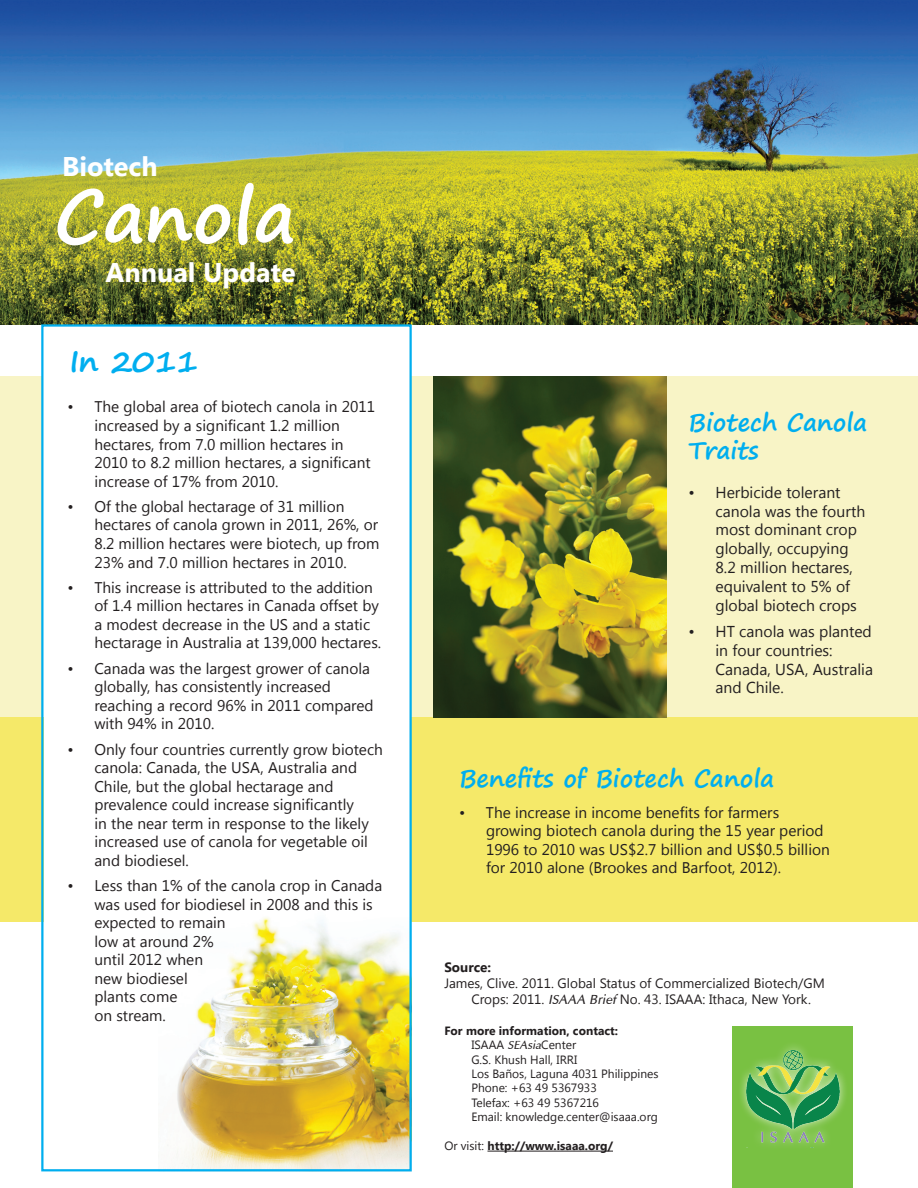
<style>
.page{position:relative;width:918px;height:1188px;background:#fff}
.page>*{position:absolute;margin:0;border:0;box-sizing:border-box;transform-origin:0 0}
.t1{font:700 72px "Segoe Print";color:#fff}
.t2{font:700 30px "Segoe Print";color:#00aeef}
.t3{font:700 27px "Segoe UI";color:#fff}
.t4{font:700 24px/28.8px "Segoe Print";color:#00aeef}
.t5{font:15.75px/18.9px "Segoe UI";color:#231f20}
.t6{font:15.45px/18.6px "Segoe UI";color:#231f20}
.t7{font:13.5px/16.2px "Segoe UI";color:#231f20}
.t8{font:700 13.5px "Segoe UI";color:#231f20}
.t9{font:12px/14.4px "Segoe UI";color:#231f20}
.t10{font:700 12px "Segoe UI";color:#231f20}
.s1{font-family:"Optima";font-style:italic}
.s2{font-weight:700}
.s3{font-weight:400}
</style>
<div class="page">
<img style="left:167px;top:917px;width:242px;height:251px">
<img style="left:0;top:0;width:918px;height:324px">
<div style="left:412px;top:377px;width:506px;height:341px;background:#f8f4c6"></div>
<div style="left:412px;top:718px;width:506px;height:204px;background:#f5e969"></div>
<div style="left:0;top:377px;width:42px;height:341px;background:#f8f4c6"></div>
<div style="left:0;top:718px;width:44px;height:204px;background:#f5e969"></div>
<hr style="left:487px;top:1151px;width:126px;height:1px;background:#231f20">
<img style="left:434px;top:377px;width:233px;height:341px">
<div style="left:41px;top:324px;width:371px;height:847px;border:2px solid #00aeef"></div>
<div style="left:732px;top:1026px;width:121px;height:162px;background:#79c142"></div>
<div style="left:737px;top:1040px;width:111px;height:111px;background:#fff;opacity:.75"></div>
<img style="left:745px;top:1045px;width:97px;height:102px">
<h3 class="t3" style="left:62px;top:147px;width:97px">Biotech</h3>
<h1 class="t1" style="left:54px;top:151px;width:243px">Canola</h1>
<h3 class="t3" style="left:105px;top:254px;width:192px">Annual Update</h3>
<h2 class="t2" style="left:69px;top:334px;width:130px">In 2011</h2>
<p class="t6" style="left:94px;top:397px;width:282px;text-indent:-27px">• The global area of biotech canola in 2011 increased by a significant 1.2 million hectares, from 7.0 million hectares in 2010 to 8.2 million hectares, a significant increase of 17% from 2010.</p>
<p class="t6" style="left:94px;top:496px;width:287px;text-indent:-27px">• Of the global hectarage of 31 million hectares of canola grown in 2011, 26%, or 8.2 million hectares were biotech, up from 23% and 7.0 million hectares in 2010.</p>
<p class="t6" style="left:94px;top:577px;width:288px;text-indent:-27px">• This increase is attributed to the addition of 1.4 million hectares in Canada offset by a modest decrease in the US and a static hectarage in Australia at 139,000 hectares.</p>
<p class="t6" style="left:94px;top:658px;width:281px;text-indent:-27px">• Canada was the largest grower of canola globally, has consistently increased reaching a record 96% in 2011 compared with 94% in 2010.</p>
<p class="t6" style="left:94px;top:739px;width:290px;text-indent:-27px">• Only four countries currently grow biotech canola: Canada, the USA, Australia and Chile, but the global hectarage and prevalence could increase significantly<br>in the near term in response to the likely increased use of canola for vegetable oil and biodiesel.</p>
<p class="t6" style="left:94px;top:876px;width:289px;text-indent:-27px">• Less than 1% of the canola crop in Canada was used for biodiesel in 2008 and this is expected to remain<br>low at around 2%<br>until 2012 when<br>new biodiesel<br>plants come<br>on stream.</p>
<h3 class="t4" style="left:688px;top:407px;width:180px">Biotech Canola<br>Traits</h3>
<p class="t5" style="left:715px;top:482px;width:152px;text-indent:-27px">• Herbicide tolerant canola was the fourth most dominant crop globally, occupying<br>8.2 million hectares, equivalent to 5% of global biotech crops</p>
<p class="t5" style="left:715px;top:621px;width:159px;text-indent:-27px">• HT canola was planted in four countries:<br>Canada, USA, Australia and Chile.</p>
<h3 class="t4" style="left:459px;top:763px;width:317px">Benefits of Biotech Canola</h3>
<p class="t6" style="left:486px;top:802px;width:345px;text-indent:-27px">• The increase in income benefits for farmers growing biotech canola during the 15 year period 1996 to 2010 was US$2.7 billion and US$0.5 billion for 2010 alone (Brookes and Barfoot, 2012).</p>
<p class="t8" style="left:444px;top:957px;width:48px">Source:</p>
<p class="t7" style="left:471px;top:975px;width:355px;text-indent:-27px">James, Clive. 2011. Global Status of Commercialized Biotech/GM<br>Crops: 2011. <span class="s1">ISAAA Brief</span> No. 43. ISAAA: Ithaca, New York.</p>
<p class="t9" style="left:471px;top:1023px;width:189px;text-indent:-27px"><span class="s2">For more information, contact:<br></span>ISAAA <span class="s1">SEAsia</span>Center<br>G.S. Khush Hall, IRRI<br>Los Baños, Laguna 4031 Philippines<br>Phone: +63 49 5367933<br>Telefax: +63 49 5367216<br>Email: knowledge.center@isaaa.org</p>
<p class="t10" style="left:444px;top:1137px;width:170px"><span class="s3">Or visit:</span> http://www.isaaa.org/</p>
</div>
